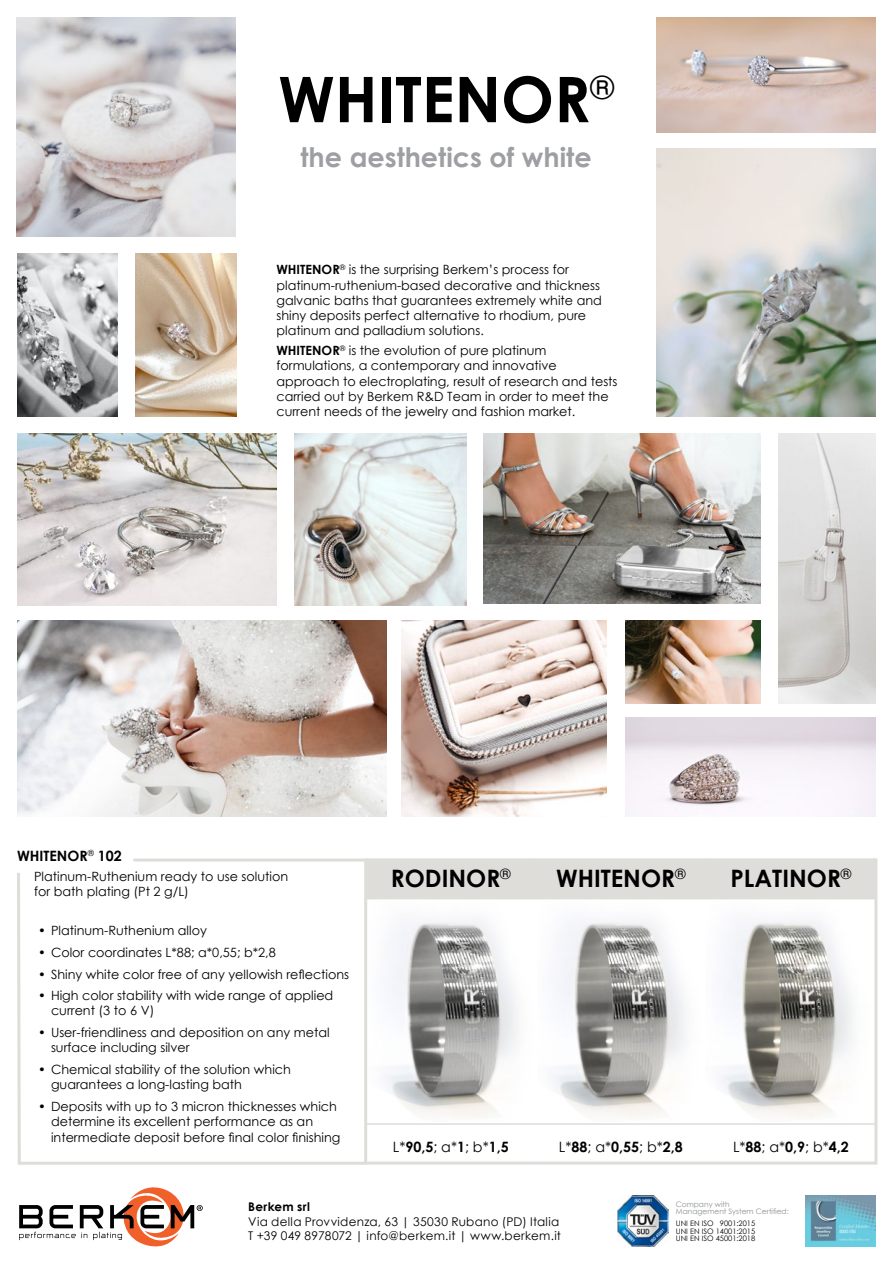
<style>
.page{position:relative;width:893px;height:1263px;background:#fff}
.page>*{position:absolute;margin:0;border:0;box-sizing:border-box;transform-origin:0 0}
.t1{font:700 63px "Century Gothic";color:#000}
.t2{font:700 27px "Century Gothic";color:#9d9fa2}
.t3{font:700 24px "Century Gothic";color:#000}
.t4{font:14.25px "Century Gothic";color:#000}
.t5{font:700 14.25px "Century Gothic";color:#000}
.t6{font:12.75px/15.3px "Century Gothic";color:#000}
.t7{font:12px/14.4px "Century Gothic";letter-spacing:.02em;color:#000}
.t8{font:700 12px "Century Gothic";letter-spacing:.025em;color:#000}
.t9{font:7.5px/7.5px "Century Gothic";color:#000;text-align:justify}
.t10{font:7.5px/7.5px "Century Gothic";color:#8e9090}
.s1{font-weight:700}
.s2{font-weight:400}
</style>
<div class="page">
<img style="left:16px;top:17px;width:219px;height:219px">
<img style="left:483px;top:433px;width:277px;height:171px">
<img style="left:778px;top:433px;width:98px;height:270px">
<img style="left:625px;top:621px;width:135px;height:82px">
<img style="left:625px;top:718px;width:251px;height:98px">
<img style="left:294px;top:433px;width:172px;height:172px">
<img style="left:402px;top:621px;width:205px;height:195px">
<img style="left:657px;top:17px;width:219px;height:116px">
<img style="left:17px;top:433px;width:259px;height:172px">
<img style="left:17px;top:621px;width:370px;height:195px">
<img style="left:135px;top:253px;width:101px;height:163px">
<img style="left:657px;top:149px;width:219px;height:267px">
<img style="left:17px;top:253px;width:101px;height:163px">
<img style="left:386px;top:921px;width:467px;height:197px">
<img style="left:806px;top:1196px;width:70px;height:50px">
<svg style="left:19px;top:1187px;width:184px;height:60px"></svg>
<img style="left:618px;top:1195px;width:51px;height:52px">
<div style="left:369px;top:858px;width:505px;height:41px;background:#deddda"></div>
<hr style="left:366px;top:1161px;width:170px;height:3px;background:#deddda">
<hr style="left:536px;top:1161px;width:170px;height:3px;background:#deddda">
<hr style="left:706px;top:1161px;width:170px;height:3px;background:#deddda">
<svg style="left:17px;top:858px;width:352px;height:307px"></svg>
<hr style="left:366px;top:1123px;width:510px;height:2px;background:#deddda">
<hr style="left:874px;top:858px;width:3px;height:306px;background:#deddda">
<h1 class="t1" style="left:278px;top:52px;width:337px">WHITENOR<sup>®</sup></h1>
<h2 class="t2" style="left:301px;top:136px;width:293px">the aesthetics of white</h2>
<p class="t6" style="left:276px;top:262px;width:327px"><span class="s1">WHITENOR</span><sup>®</sup> is the surprising Berkem’s process for platinum-ruthenium-based decorative and thickness galvanic baths that guarantees extremely white and shiny deposits perfect alternative to rhodium, pure platinum and palladium solutions.</p>
<p class="t6" style="left:276px;top:343px;width:343px"><span class="s1">WHITENOR</span><sup>®</sup> is the evolution of pure platinum formulations, a contemporary and innovative approach to electroplating, result of research and tests carried out by Berkem R&amp;D Team in order to meet the current needs of the jewelry and fashion market.</p>
<p class="t5" style="left:17px;top:845px;width:106px">WHITENOR<sup>®</sup> 102</p>
<p class="t6" style="left:34px;top:868px;width:256px">Platinum-Ruthenium ready to use solution for bath plating (Pt 2 g/L)</p>
<p class="t6" style="left:38px;top:923px;width:170px">• Platinum-Ruthenium alloy</p>
<p class="t6" style="left:38px;top:944px;width:239px">• Color coordinates L*88; a*0,55; b*2,8</p>
<p class="t6" style="left:38px;top:966px;width:312px">• Shiny white color free of any yellowish reflections</p>
<p class="t6" style="left:51px;top:988px;width:284px;text-indent:-13px">• High color stability with wide range of applied current (3 to 6 V)</p>
<p class="t6" style="left:51px;top:1025px;width:280px;text-indent:-13px">• User-friendliness and deposition on any metal surface including silver</p>
<p class="t6" style="left:51px;top:1062px;width:241px;text-indent:-13px">• Chemical stability of the solution which guarantees a long-lasting bath</p>
<p class="t6" style="left:51px;top:1099px;width:291px;text-indent:-13px">• Deposits with up to 3 micron thicknesses which determine its excellent performance as an intermediate deposit before final color finishing</p>
<h3 class="t3" style="left:391px;top:860px;width:121px">RODINOR<sup>®</sup></h3>
<h3 class="t3" style="left:556px;top:860px;width:131px">WHITENOR<sup>®</sup></h3>
<h3 class="t3" style="left:730px;top:860px;width:122px">PLATINOR<sup>®</sup></h3>
<p class="t4" style="left:393px;top:1137px;width:117px">L*<span class="s1">90,5</span>; a*<span class="s1">1</span>; b*<span class="s1">1,5</span></p>
<p class="t5" style="left:559px;top:1136px;width:125px"><span class="s2">L*</span>88<span class="s2">; a*</span>0,55<span class="s2">; b*</span>2,8</p>
<p class="t4" style="left:733px;top:1137px;width:117px">L*<span class="s1">88</span>; a*<span class="s1">0,9</span>; b*<span class="s1">4,2</span></p>
<p class="t8" style="left:248px;top:1198px;width:63px">Berkem srl</p>
<p class="t7" style="left:248px;top:1214px;width:314px">Via della Provvidenza, 63 | 35030 Rubano (PD) Italia<br>T +39 049 8978072 | info@berkem.it | www.berkem.it</p>
<p class="t10" style="left:676px;top:1200px;width:114px">Company with<br>Management System Certified:</p>
<p class="t9" style="left:676px;top:1219px;width:81px">UNI EN ISO 9001:2015<br>UNI EN ISO 14001:2015<br>UNI EN ISO 45001:2018</p>
</div>
